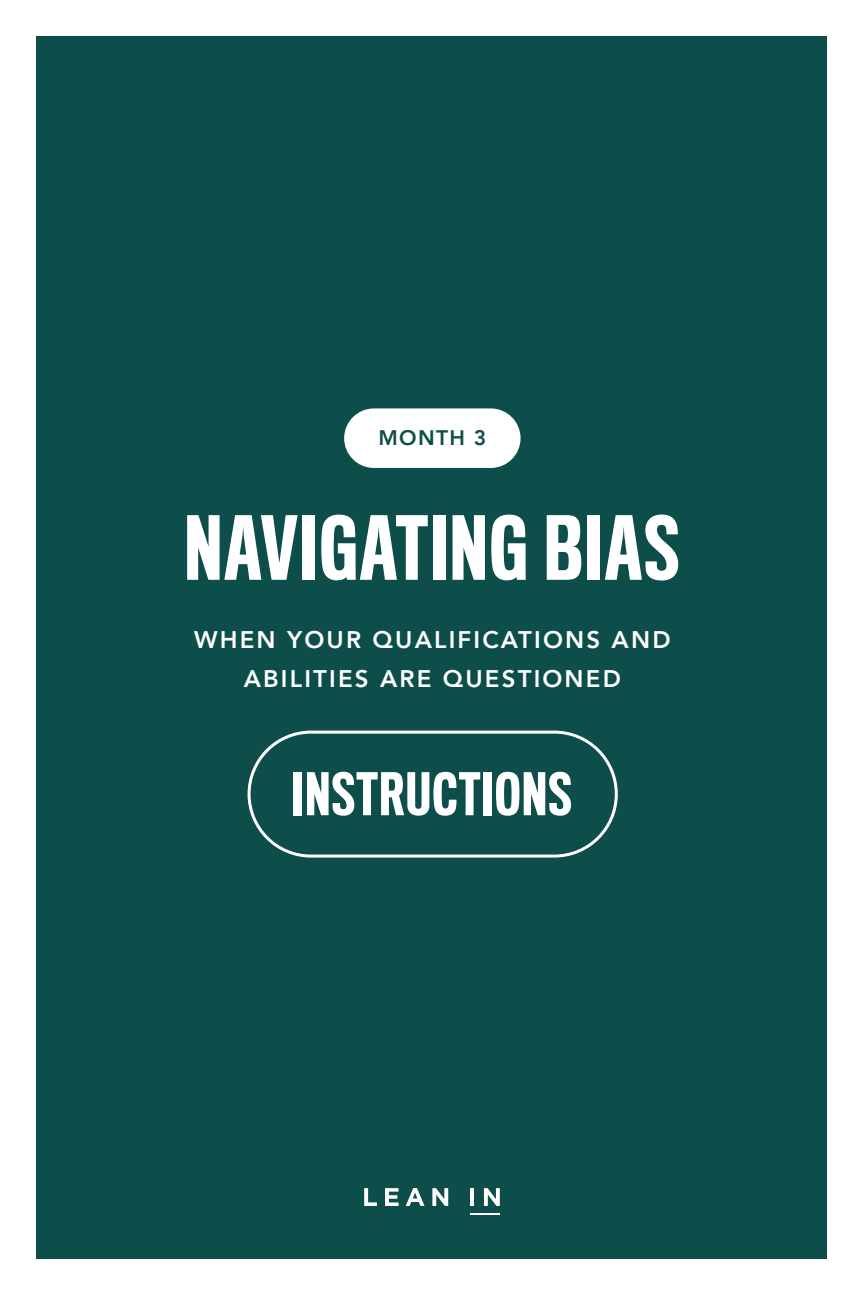
<style>
.page{position:relative;width:864px;height:1296px;background:#fff}
.page>*{position:absolute;margin:0;border:0;box-sizing:border-box;transform-origin:0 0}
.t1{font:500 81px "Titling Gothic FB Comp";letter-spacing:.03em;color:#fff}
.t2{font:500 54px "Titling Gothic FB Comp";letter-spacing:.03em;color:#fff}
.t3{font:800 24px/39px "Avenir";letter-spacing:.09em;color:#fff;text-align:center}
.t4{font:800 21px "Avenir";letter-spacing:.06em;color:#0d4d4a}
</style>
<div class="page">
<div style="left:37px;top:37px;width:790px;height:1222px;background:#0d4d4a"></div>
<svg style="left:364px;top:1188px;width:13px;height:18px"></svg>
<svg style="left:385px;top:1188px;width:14px;height:18px"></svg>
<svg style="left:406px;top:1188px;width:19px;height:18px"></svg>
<svg style="left:432px;top:1188px;width:16px;height:18px"></svg>
<hr style="left:470px;top:1188px;width:4px;height:18px;background:#fff">
<svg style="left:484px;top:1188px;width:16px;height:18px"></svg>
<hr style="left:470px;top:1214px;width:30px;height:1px;background:#fff">
<div style="left:344px;top:408px;width:177px;height:60px;background:#fff;border-radius:30px"></div>
<div style="left:248px;top:731px;width:370px;height:127px;border:3px solid #fff;border-radius:62px"></div>
<p class="t4" style="left:379px;top:424px;width:109px">MONTH 3</p>
<h1 class="t1" style="left:185px;top:502px;width:496px">NAVIGATING BIAS</h1>
<p class="t3" style="left:194px;top:621px;width:478px">WHEN YOUR QUALIFICATIONS AND<br>ABILITIES ARE QUESTIONED</p>
<h2 class="t2" style="left:292px;top:763px;width:281px">INSTRUCTIONS</h2>
</div>
